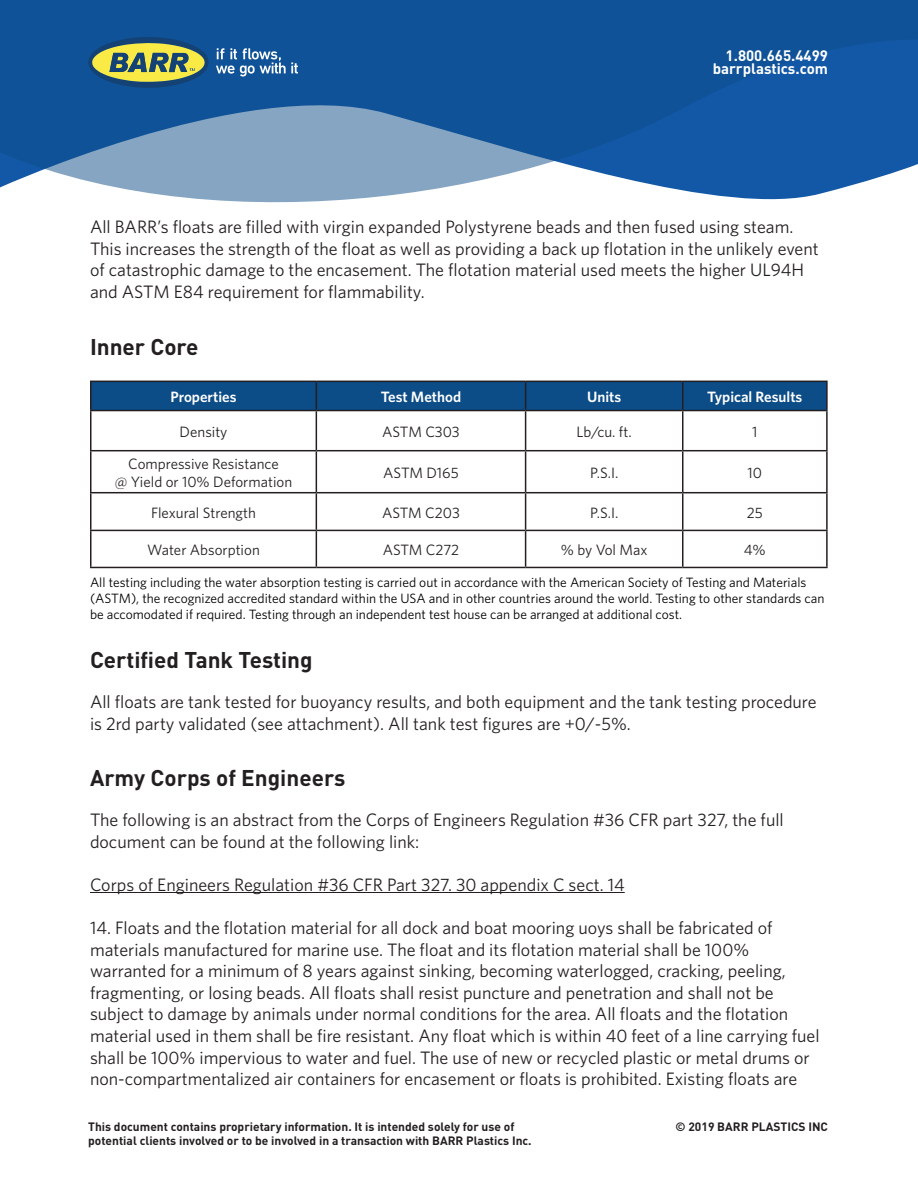
<style>
.page{position:relative;width:918px;height:1188px;background:#fff}
.page>*{position:absolute;margin:0;border:0;box-sizing:border-box;transform-origin:0 0}
.t1{font:700 22.5px "DIN Pro";color:#231f20}
.t2{font:18px/21.6px "Whitney";color:#231f20}
.t3{font:15px "Whitney";color:#231f20}
.t4{font:600 15px "Whitney";color:#fff}
.t5{font:700 15px "DIN Pro";color:#fff}
.t6{font:13.5px/16.2px "Whitney";color:#000}
.t7{font:700 12px/14.4px "DIN Pro";color:#231f20}
</style>
<div class="page">
<svg style="left:0;top:0;width:918px;height:203px;background:#376faa"></svg>
<svg style="left:88px;top:37px;width:121px;height:51px;background:#6b866a"></svg>
<svg style="left:216px;top:48px;width:82px;height:29px;background:#477aaf"></svg>
<svg style="left:92px;top:411px;width:734px;height:156px"></svg>
<hr style="left:90px;top:381px;width:226px;height:1px;background:#231f20">
<hr style="left:90px;top:382px;width:2px;height:28px;background:#231f20">
<hr style="left:683px;top:381px;width:145px;height:1px;background:#231f20">
<svg style="left:91px;top:381px;width:735px;height:29px;background:#0d4981"></svg>
<hr style="left:826px;top:382px;width:2px;height:28px;background:#231f20">
<hr style="left:90px;top:410px;width:226px;height:1px;background:#231f20">
<hr style="left:90px;top:411px;width:2px;height:39px;background:#231f20">
<hr style="left:316px;top:410px;width:210px;height:1px;background:#231f20">
<hr style="left:316px;top:411px;width:1px;height:39px;background:#231f20">
<hr style="left:526px;top:410px;width:157px;height:1px;background:#231f20">
<hr style="left:525px;top:411px;width:1px;height:39px;background:#231f20">
<hr style="left:683px;top:410px;width:145px;height:1px;background:#231f20">
<hr style="left:682px;top:411px;width:1px;height:39px;background:#231f20">
<hr style="left:826px;top:411px;width:2px;height:39px;background:#231f20">
<hr style="left:90px;top:450px;width:226px;height:1px;background:#231f20">
<hr style="left:90px;top:451px;width:2px;height:41px;background:#231f20">
<hr style="left:316px;top:450px;width:210px;height:1px;background:#231f20">
<hr style="left:316px;top:451px;width:1px;height:41px;background:#231f20">
<hr style="left:526px;top:450px;width:157px;height:1px;background:#231f20">
<hr style="left:525px;top:451px;width:1px;height:41px;background:#231f20">
<hr style="left:683px;top:450px;width:145px;height:1px;background:#231f20">
<hr style="left:682px;top:451px;width:1px;height:41px;background:#231f20">
<hr style="left:826px;top:451px;width:2px;height:41px;background:#231f20">
<hr style="left:90px;top:492px;width:226px;height:1px;background:#231f20">
<hr style="left:90px;top:493px;width:2px;height:37px;background:#231f20">
<hr style="left:316px;top:492px;width:210px;height:1px;background:#231f20">
<hr style="left:316px;top:493px;width:1px;height:37px;background:#231f20">
<hr style="left:526px;top:492px;width:157px;height:1px;background:#231f20">
<hr style="left:525px;top:493px;width:1px;height:37px;background:#231f20">
<hr style="left:683px;top:492px;width:145px;height:1px;background:#231f20">
<hr style="left:682px;top:493px;width:1px;height:37px;background:#231f20">
<hr style="left:826px;top:493px;width:2px;height:37px;background:#231f20">
<hr style="left:90px;top:530px;width:226px;height:1px;background:#231f20">
<hr style="left:90px;top:531px;width:2px;height:36px;background:#231f20">
<hr style="left:316px;top:530px;width:210px;height:1px;background:#231f20">
<hr style="left:316px;top:531px;width:1px;height:36px;background:#231f20">
<hr style="left:526px;top:530px;width:157px;height:1px;background:#231f20">
<hr style="left:525px;top:531px;width:1px;height:36px;background:#231f20">
<hr style="left:683px;top:530px;width:145px;height:1px;background:#231f20">
<hr style="left:682px;top:531px;width:1px;height:36px;background:#231f20">
<hr style="left:826px;top:531px;width:2px;height:36px;background:#231f20">
<hr style="left:90px;top:567px;width:226px;height:1px;background:#231f20">
<hr style="left:316px;top:567px;width:210px;height:1px;background:#231f20">
<hr style="left:526px;top:567px;width:157px;height:1px;background:#231f20">
<hr style="left:683px;top:567px;width:145px;height:1px;background:#231f20">
<hr style="left:90px;top:892px;width:535px;height:1px;background:#231f20">
<p class="t5" style="left:726px;top:45px;width:104px">1.800.665.4499</p>
<p class="t5" style="left:713px;top:59px;width:117px">barrplastics.com</p>
<p class="t2" style="left:90px;top:216px;width:730px">All BARR’s floats are filled with virgin expanded Polystyrene beads and then fused using steam.<br>This increases the strength of the float as well as providing a back up flotation in the unlikely event of catastrophic damage to the encasement. The flotation material used meets the higher UL94H and ASTM E84 requirement for flammability.</p>
<p class="t1" style="left:90px;top:332px;width:110px">Inner Core</p>
<p class="t4" style="left:170px;top:387px;width:68px">Properties</p>
<p class="t4" style="left:381px;top:387px;width:82px">Test Method</p>
<p class="t4" style="left:587px;top:387px;width:36px">Units</p>
<p class="t4" style="left:707px;top:387px;width:97px">Typical Results</p>
<p class="t3" style="left:180px;top:421px;width:49px">Density</p>
<p class="t3" style="left:382px;top:421px;width:79px">ASTM C303</p>
<p class="t3" style="left:577px;top:421px;width:57px">Lb/cu. ft.</p>
<p class="t3" style="left:752px;top:421px;width:7px">1</p>
<p class="t3" style="left:128px;top:454px;width:152px">Compressive Resistance</p>
<p class="t3" style="left:115px;top:472px;width:179px">@ Yield or 10% Deformation</p>
<p class="t3" style="left:383px;top:463px;width:77px">ASTM D165</p>
<p class="t3" style="left:590px;top:463px;width:30px">P.S.I.</p>
<p class="t3" style="left:748px;top:463px;width:16px">10</p>
<p class="t3" style="left:151px;top:502px;width:106px">Flexural Strength</p>
<p class="t3" style="left:382px;top:502px;width:79px">ASTM C203</p>
<p class="t3" style="left:590px;top:502px;width:30px">P.S.I.</p>
<p class="t3" style="left:747px;top:502px;width:18px">25</p>
<p class="t3" style="left:147px;top:540px;width:114px">Water Absorption</p>
<p class="t3" style="left:383px;top:540px;width:78px">ASTM C272</p>
<p class="t3" style="left:561px;top:540px;width:88px">% by Vol Max</p>
<p class="t3" style="left:744px;top:540px;width:24px">4%</p>
<p class="t6" style="left:90px;top:574px;width:736px">All testing including the water absorption testing is carried out in accordance with the American Society of Testing and Materials (ASTM), the recognized accredited standard within the USA and in other countries around the world. Testing to other standards can be accomodated if required. Testing through an independent test house can be arranged at additional cost.</p>
<p class="t1" style="left:90px;top:645px;width:224px">Certified Tank Testing</p>
<p class="t2" style="left:90px;top:691px;width:728px">All floats are tank tested for buoyancy results, and both equipment and the tank testing procedure is 2rd party validated (see attachment). All tank test figures are +0/-5%.</p>
<p class="t1" style="left:90px;top:763px;width:257px">Army Corps of Engineers</p>
<p class="t2" style="left:90px;top:808px;width:695px">The following is an abstract from the Corps of Engineers Regulation #36 CFR part 327, the full</p>
<p class="t2" style="left:90px;top:830px;width:331px">document can be found at the following link:</p>
<p class="t2" style="left:90px;top:873px;width:536px">Corps of Engineers Regulation #36 CFR Part 327. 30 appendix C sect. 14</p>
<p class="t2" style="left:90px;top:916px;width:684px">14. Floats and the flotation material for all dock and boat mooring uoys shall be fabricated of</p>
<p class="t2" style="left:90px;top:938px;width:661px">materials manufactured for marine use. The float and its flotation material shall be 100%</p>
<p class="t2" style="left:90px;top:960px;width:697px">warranted for a minimum of 8 years against sinking, becoming waterlogged, cracking, peeling,</p>
<p class="t2" style="left:90px;top:981px;width:685px">fragmenting, or losing beads. All floats shall resist puncture and penetration and shall not be</p>
<p class="t2" style="left:90px;top:1003px;width:731px">subject to damage by animals under normal conditions for the area. All floats and the flotation material used in them shall be fire resistant. Any float which is within 40 feet of a line carrying fuel shall be 100% impervious to water and fuel. The use of new or recycled plastic or metal drums or non-compartmentalized air containers for encasement or floats is prohibited. Existing floats are</p>
<p class="t7" style="left:88px;top:1119px;width:445px">This document contains proprietary information. It is intended solely for use of potential clients involved or to be involved in a transaction with BARR Plastics Inc.</p>
<p class="t7" style="left:676px;top:1119px;width:154px">© 2019 BARR PLASTICS INC</p>
</div>
